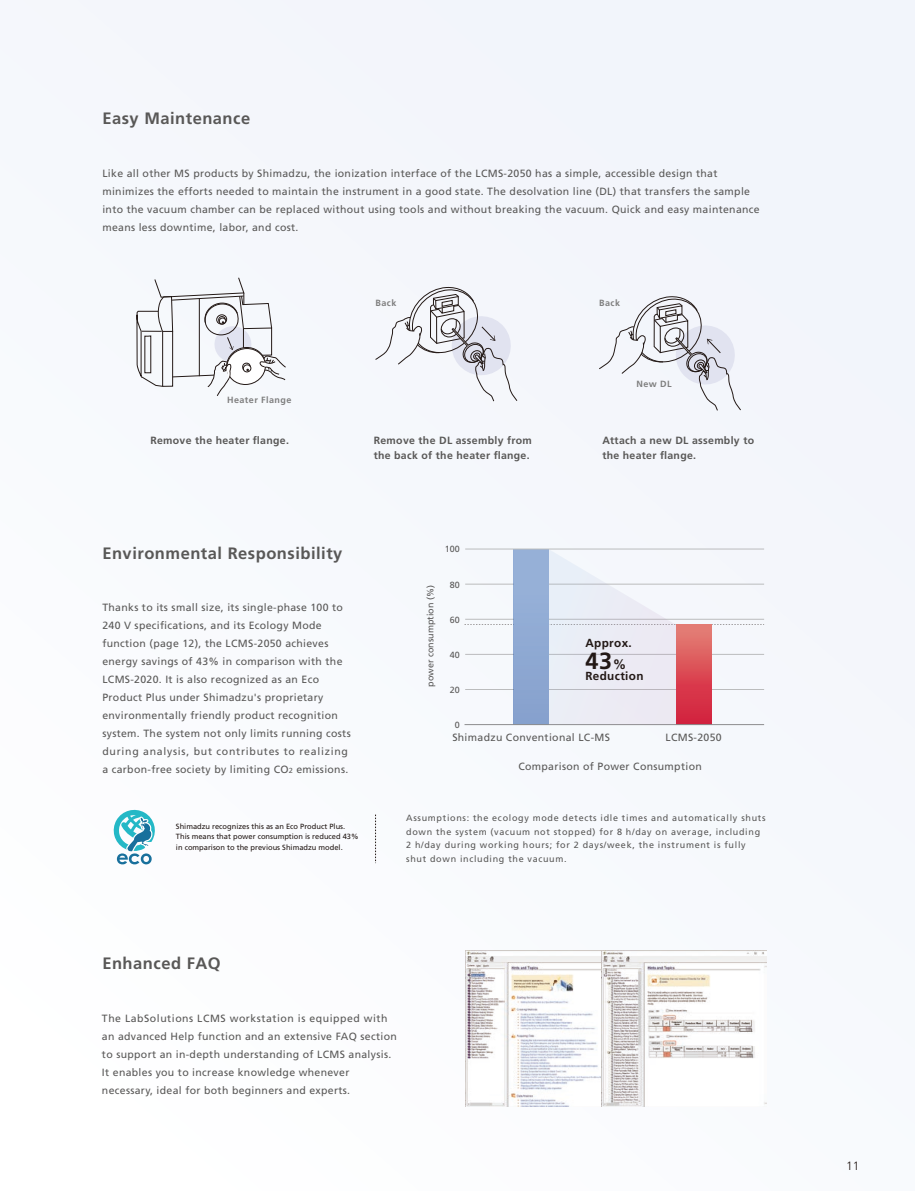
<style>
.page{position:relative;width:915px;height:1191px;background:#fff}
.page>*{position:absolute;margin:0;border:0;box-sizing:border-box;transform-origin:0 0}
.t1{font:700 23.4px "Frutiger LT Std";color:#231916}
.t2{font:700 16.5px "Frutiger LT Std";letter-spacing:.03em;color:#595857}
.t3{font:300 12px "Frutiger LT Std";color:#231916}
.t4{font:700 11.7px "Frutiger LT Std";letter-spacing:.03em;color:#231916}
.t5{font:10.5px/18px "Frutiger LT Std";letter-spacing:.03em;color:#595857}
.t6{font:700 10.5px/15px "Frutiger LT Std";letter-spacing:.03em;color:#595857}
.t7{font:9px/13.5px "Frutiger LT Std";letter-spacing:.075em;color:#595857}
.t8{font:700 9px "Frutiger LT Std";letter-spacing:.05em;color:#7e7e7e}
.t9{font:9px "Frutiger LT Std";color:#595857}
.t10{font:8.85px "Frutiger LT Std";color:#595857}
.t11{font:7.5px/10.5px "Frutiger LT Std";color:#231916}
.s1{font-size:7.35px}
.s2{font-size:13.65px}
</style>
<div class="page">
<div style="left:0;top:0;width:914px;height:1191px;background:#f6f9fc"></div>
<hr style="left:464px;top:1107px;width:164px;height:1px;background:#fbfcfe">
<hr style="left:599px;top:1106px;width:166px;height:1px;background:#fcfbfb">
<svg style="left:599px;top:296px;width:142px;height:115px"></svg>
<svg style="left:375px;top:287px;width:142px;height:115px"></svg>
<svg style="left:136px;top:277px;width:150px;height:119px"></svg>
<svg style="left:375px;top:814px;width:1px;height:49px"></svg>
<svg style="left:113px;top:809px;width:42px;height:55px"></svg>
<img style="left:465px;top:950px;width:136px;height:156px">
<img style="left:601px;top:950px;width:164px;height:156px">
<hr style="left:464px;top:724px;width:299px;height:1px;background:#8c8c8d">
<svg style="left:464px;top:550px;width:299px;height:174px"></svg>
<hr style="left:465px;top:549px;width:298px;height:1px;background:#bbbcbd">
<h2 class="t2" style="left:102px;top:109px;width:149px">Easy Maintenance</h2>
<p class="t5" style="left:102px;top:164px;width:658px">Like all other MS products by Shimadzu, the ionization interface of the LCMS-2050 has a simple, accessible design that minimizes the efforts needed to maintain the instrument in a good state. The desolvation line (DL) that transfers the sample into the vacuum chamber can be replaced without using tools and without breaking the vacuum. Quick and easy maintenance means less downtime, labor, and cost.</p>
<p class="t8" style="left:227px;top:394px;width:66px">Heater Flange</p>
<p class="t8" style="left:375px;top:298px;width:22px">Back</p>
<p class="t8" style="left:599px;top:298px;width:22px">Back</p>
<p class="t8" style="left:636px;top:378px;width:37px">New DL</p>
<p class="t6" style="left:150px;top:432px;width:140px">Remove the heater flange.</p>
<p class="t6" style="left:373px;top:432px;width:160px">Remove the DL assembly from the back of the heater flange.</p>
<p class="t6" style="left:602px;top:432px;width:153px">Attach a new DL assembly to the heater flange.</p>
<h2 class="t2" style="left:102px;top:543px;width:241px">Environmental Responsibility</h2>
<p class="t5" style="left:102px;top:598px;width:250px">Thanks to its small size, its single-phase 100 to 240 V specifications, and its Ecology Mode function (page 12), the LCMS-2050 achieves energy savings of 43% in comparison with the LCMS-2020. It is also recognized as an Eco Product Plus under Shimadzu's proprietary environmentally friendly product recognition system. The system not only limits running costs during analysis, but contributes to realizing a carbon-free society by limiting CO<span class="s1">2</span> emissions.</p>
<p class="t11" style="left:176px;top:821px;width:184px">Shimadzu recognizes this as an Eco Product Plus.<br>This means that power consumption is reduced 43% in comparison to the previous Shimadzu model.</p>
<p class="t10" style="left:445px;top:544px;width:16px">100</p>
<p class="t9" style="left:425px;top:686px;width:103px;rotate:-90deg">power consumption (%)</p>
<p class="t10" style="left:450px;top:579px;width:11px">80</p>
<p class="t10" style="left:450px;top:614px;width:11px">60</p>
<p class="t10" style="left:450px;top:649px;width:11px">40</p>
<p class="t10" style="left:450px;top:684px;width:11px">20</p>
<p class="t10" style="left:455px;top:719px;width:6px">0</p>
<p class="t4" style="left:585px;top:636px;width:48px">Approx.</p>
<h1 class="t1" style="left:585px;top:646px;width:43px">43<span class="s2">%</span></h1>
<p class="t4" style="left:585px;top:669px;width:60px">Reduction</p>
<p class="t5" style="left:452px;top:729px;width:159px">Shimadzu Conventional LC-MS</p>
<p class="t5" style="left:665px;top:729px;width:58px">LCMS-2050</p>
<p class="t5" style="left:518px;top:757px;width:185px">Comparison of Power Consumption</p>
<p class="t7" style="left:406px;top:811px;width:360px">Assumptions: the ecology mode detects idle times and automatically shuts down the system (vacuum not stopped) for 8 h/day on average, including 2 h/day during working hours; for 2 days/week, the instrument is fully shut down including the vacuum.</p>
<h2 class="t2" style="left:102px;top:953px;width:120px">Enhanced FAQ</h2>
<p class="t5" style="left:102px;top:1009px;width:296px">The LabSolutions LCMS workstation is equipped with an advanced Help function and an extensive FAQ section to support an in-depth understanding of LCMS analysis.<br>It enables you to increase knowledge whenever necessary, ideal for both beginners and experts.</p>
<p class="t3" style="left:846px;top:1158px;width:15px">11</p>
</div>
